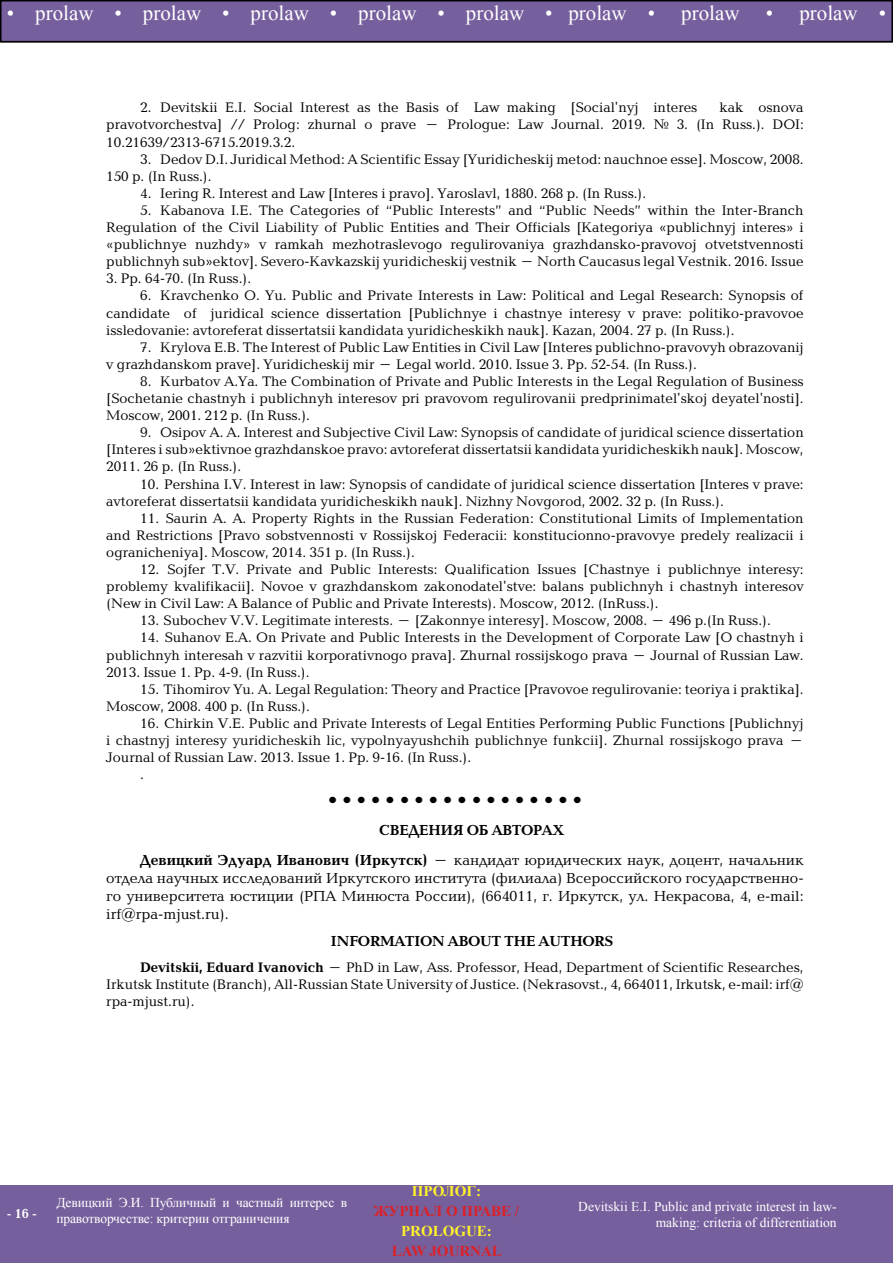
<style>
.page{position:relative;width:893px;height:1263px;background:#fff}
.page>*{position:absolute;margin:0;border:0;box-sizing:border-box;transform-origin:0 0}
.t1{font:700 24px "Times New Roman";color:#000}
.t2{font:21px "Times New Roman";color:#fff}
.t3{font:15px/18px "Baltica C";color:#000;text-align:justify}
.t4{font:700 15px/30.8px "Baltica C";color:#000;text-align:center}
.t5{font:700 15px "Times New Roman";color:#dc2028}
.t6{font:700 15px "Times New Roman";color:#fff32a}
.t7{font:14.25px/17.1px "Baltica C";color:#000;text-align:justify}
.t8{font:13.5px/16.2px "Times New Roman";color:#fff}
.t9{font:700 13.5px "Baltica C";color:#fff}
.s1{font-weight:400}
.s2{font-weight:700}
</style>
<div class="page">
<div style="left:0;top:0;width:893px;height:42px;background:#765f9d;border:2px solid #000"></div>
<div style="left:0;top:1185px;width:893px;height:78px;background:#765f9d"></div>
<svg style="left:892px;top:0;width:1px;height:42px"></svg>
<h2 class="t2" style="left:7px;top:-1px;width:650px">• prolaw • prolaw • prolaw • prolaw • prolaw • prolaw •</h2>
<h2 class="t2" style="left:681px;top:-1px;width:60px">prolaw</h2>
<h2 class="t2" style="left:766px;top:-1px;width:122px">• prolaw •</h2>
<p class="t7" style="left:140px;top:100px;width:559px">2. Devitskii E.I. Social Interest as the Basis of Law making [Social'nyj interes</p>
<p class="t7" style="left:106px;top:100px;width:699px;text-indent:613px">kak osnova pravotvorchestva] // Prolog: zhurnal o prave – Prologue: Law Journal. 2019. № 3. (In Russ.). DOI:<br>10.21639/2313-6715.2019.3.2.</p>
<p class="t7" style="left:106px;top:151px;width:699px;text-indent:34px">3. Dedov D.I. Juridical Method: A Scientific Essay [Yuridicheskij metod: nauchnoe esse]. Moscow, 2008.<br>150 p. (In Russ.).</p>
<p class="t7" style="left:140px;top:185px;width:507px">4. Iering R. Interest and Law [Interes i pravo]. Yaroslavl, 1880. 268 p. (In Russ.).</p>
<p class="t7" style="left:106px;top:202px;width:699px;text-indent:34px">5. Kabanova I.E. The Categories of “Public Interests” and “Public Needs” within the Inter-Branch Regulation of the Civil Liability of Public Entities and Their Officials [Kategoriya «publichnyj interes» i «publichnye nuzhdy» v ramkah mezhotraslevogo regulirovaniya grazhdansko-pravovoj otvetstvennosti publichnyh sub»ektov]. Severo-Kavkazskij yuridicheskij vestnik – North Caucasus legal Vestnik. 2016. Issue</p>
<p class="t7" style="left:106px;top:271px;width:146px">3. Pp. 64-70. (In Russ.).</p>
<p class="t7" style="left:106px;top:288px;width:699px;text-indent:34px">6. Kravchenko O. Yu. Public and Private Interests in Law: Political and Legal Research: Synopsis of candidate of juridical science dissertation [Publichnye i chastnye interesy v prave: politiko-pravovoe issledovanie: avtoreferat dissertatsii kandidata yuridicheskikh nauk]. Kazan, 2004. 27 p. (In Russ.).</p>
<p class="t7" style="left:106px;top:339px;width:699px;text-indent:34px">7. Krylova E.B. The Interest of Public Law Entities in Civil Law [Interes publichno-pravovyh obrazovanij v grazhdanskom prave]. Yuridicheskij mir – Legal world. 2010. Issue 3. Pp. 52-54. (In Russ.).</p>
<p class="t7" style="left:106px;top:373px;width:699px;text-indent:34px">8. Kurbatov A.Ya. The Combination of Private and Public Interests in the Legal Regulation of Business [Sochetanie chastnyh i publichnyh interesov pri pravovom regulirovanii predprinimatel'skoj deyatel'nosti].<br>Moscow, 2001. 212 p. (In Russ.).</p>
<p class="t7" style="left:106px;top:425px;width:699px;text-indent:34px">9. Osipov A. A. Interest and Subjective Civil Law: Synopsis of candidate of juridical science dissertation [Interes i sub»ektivnoe grazhdanskoe pravo: avtoreferat dissertatsii kandidata yuridicheskikh nauk]. Moscow, 2011. 26 p. (In Russ.).</p>
<p class="t7" style="left:106px;top:476px;width:699px;text-indent:34px">10. Pershina I.V. Interest in law: Synopsis of candidate of juridical science dissertation [Interes v prave: avtoreferat dissertatsii kandidata yuridicheskikh nauk]. Nizhny Novgorod, 2002. 32 p. (In Russ.).</p>
<p class="t7" style="left:106px;top:510px;width:699px;text-indent:34px">11. Saurin A. A. Property Rights in the Russian Federation: Constitutional Limits of Implementation and Restrictions [Pravo sobstvennosti v Rossijskoj Federacii: konstitucionno-pravovye predely realizacii i ogranicheniya]. Moscow, 2014. 351 p. (In Russ.).</p>
<p class="t7" style="left:106px;top:561px;width:699px;text-indent:34px">12. Sojfer T.V. Private and Public Interests: Qualification Issues [Chastnye i publichnye interesy: problemy kvalifikacii]. Novoe v grazhdanskom zakonodatel'stve: balans publichnyh i chastnyh interesov (New in Civil Law: A Balance of Public and Private Interests). Moscow, 2012. (InRuss.).</p>
<p class="t7" style="left:140px;top:613px;width:632px">13. Subochev V.V. Legitimate interests. – [Zakonnye interesy]. Moscow, 2008. – 496 p.(In Russ.).</p>
<p class="t7" style="left:106px;top:630px;width:699px;text-indent:34px">14. Suhanov E.A. On Private and Public Interests in the Development of Corporate Law [O chastnyh i publichnyh interesah v razvitii korporativnogo prava]. Zhurnal rossijskogo prava – Journal of Russian Law.<br>2013. Issue 1. Pp. 4-9. (In Russ.).</p>
<p class="t7" style="left:106px;top:681px;width:699px;text-indent:34px">15. Tihomirov Yu. A. Legal Regulation: Theory and Practice [Pravovoe regulirovanie: teoriya i praktika].<br>Moscow, 2008. 400 p. (In Russ.).</p>
<p class="t7" style="left:140px;top:715px;width:665px">16. Chirkin V.E. Public and Private Interests of Legal Entities Performing Public Functions [Publichnyj</p>
<p class="t7" style="left:106px;top:732px;width:699px">i chastnyj interesy yuridicheskih lic, vypolnyayushchih publichnye funkcii]. Zhurnal rossijskogo prava –</p>
<p class="t7" style="left:106px;top:750px;width:366px">Journal of Russian Law. 2013. Issue 1. Pp. 9-16. (In Russ.).</p>
<p class="t7" style="left:140px;top:767px;width:5px">.</p>
<h1 class="t1" style="left:328px;top:783px;width:255px">• • • • • • • • • • • • • • • • • •</h1>
<p class="t4" style="left:140px;top:815px;width:665px">СВЕДЕНИЯ ОБ АВТОРАХ<br>Девицкий Эдуард Иванович (Иркутск) <span class="s1">– кандидат юридических наук, доцент, начальник</span></p>
<p class="t3" style="left:106px;top:870px;width:699px">отдела научных исследований Иркутского института (филиала) Всероссийского государственно&shy;го университета юстиции (РПА Минюста России), (664011, г. Иркутск, ул. Некрасова, 4, e-mail: irf@rpa-mjust.ru).</p>
<p class="t4" style="left:331px;top:926px;width:284px">INFORMATION ABOUT THE AUTHORS</p>
<p class="t7" style="left:106px;top:959px;width:699px;text-indent:34px"><span class="s2">Devitskii, Eduard Ivanovich</span> – PhD in Law, Ass. Professor, Head, Department of Scientific Researches, Irkutsk Institute (Branch), All-Russian State University of Justice. (Nekrasovst., 4, 664011, Irkutsk, e-mail: irf@ rpa-mjust.ru).</p>
<p class="t9" style="left:7px;top:1206px;width:32px">- 16 -</p>
<p class="t6" style="left:412px;top:1180px;width:71px">ПРОЛОГ:</p>
<p class="t5" style="left:374px;top:1200px;width:147px">ЖУРНАЛ О ПРАВЕ /</p>
<p class="t6" style="left:401px;top:1220px;width:92px">PROLOGUE:</p>
<p class="t5" style="left:392px;top:1240px;width:112px">LAW JOURNAL</p>
<p class="t8" style="left:56px;top:1194px;width:292px">Девицкий Э.И. Публичный и частный интерес в правотворчестве: критерии отграничения</p>
<p class="t8" style="left:578px;top:1198px;width:260px;text-align:right">Devitskii E.I. Public and private interest in law&shy;making: criteria of differentiation</p>
<p class="t8" style="left:56px;top:1198px;width:292px">Татарников В.Г., Босхолов С.С. Уголовно-правовая охрана конституционных прав личности,</p>
<p class="t8" style="left:586px;top:1198px;width:252px;text-align:right">Tatarn kov V.G., Boskholo S.S. C iminal law the indiv dual,</p>
</div>
